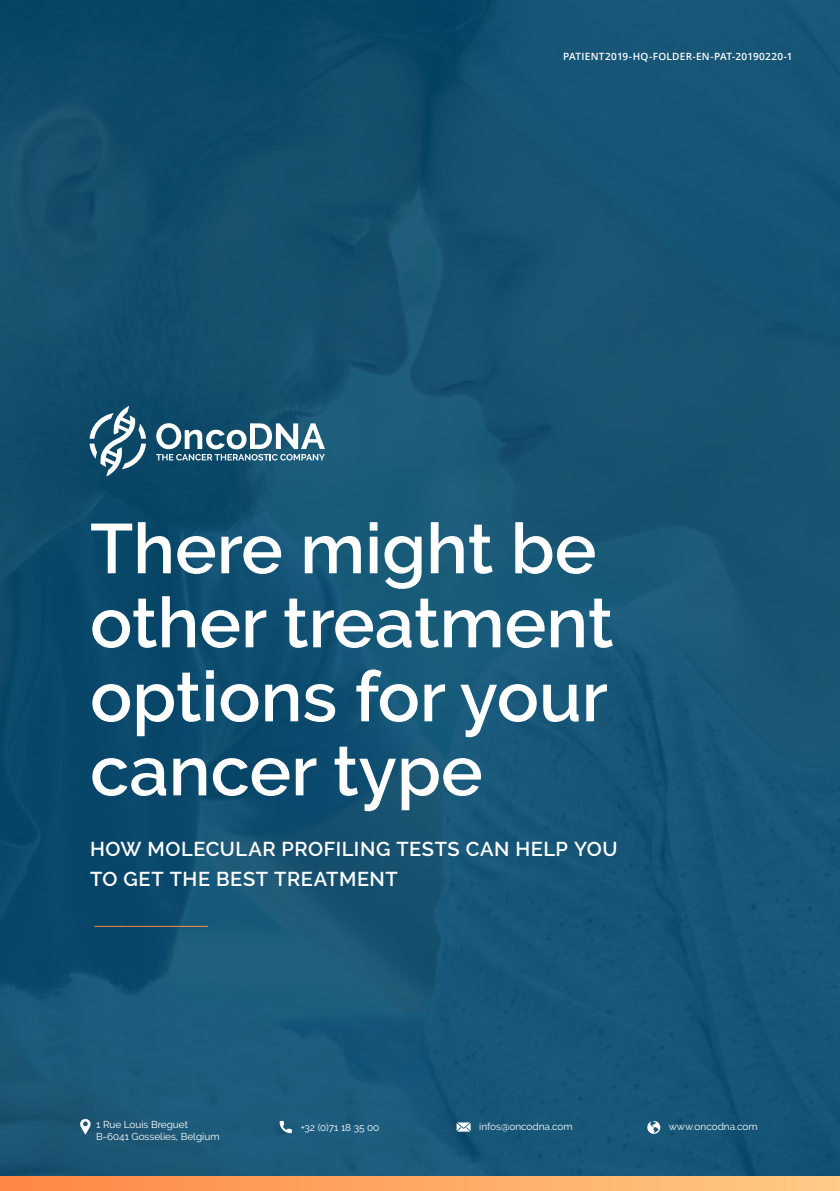
<style>
.page{position:relative;width:840px;height:1191px;background:#fff}
.page>*{position:absolute;margin:0;border:0;box-sizing:border-box;transform-origin:0 0}
.t1{font:600 70px/74px "Raleway";color:#fff}
.t2{font:600 20px/30.2px "Raleway";letter-spacing:.025em;color:#fff}
.t3{font:10px "Raleway";color:#fff}
.t4{font:600 10px "Open Sans";letter-spacing:.025em;color:#fff}
</style>
<div class="page">
<div style="left:0;top:0;width:839px;height:1191px;background:linear-gradient(to right,#104d6d,#195878)"></div>
<svg style="left:456px;top:1122px;width:14px;height:9px"></svg>
<svg style="left:80px;top:1119px;width:11px;height:15px"></svg>
<svg style="left:647px;top:1120px;width:13px;height:13px"></svg>
<svg style="left:279px;top:1120px;width:13px;height:13px"></svg>
<svg style="left:0;top:1176px;width:839px;height:15px;background:#ffa864"></svg>
<svg style="left:156px;top:423px;width:169px;height:37px"></svg>
<svg style="left:89px;top:406px;width:57px;height:70px"></svg>
<hr style="left:94px;top:926px;width:114px;height:1px;background:#fff">
<p class="t4" style="left:562px;top:49px;width:231px">PATIENT2019-HQ-FOLDER-EN-PAT-20190220-1</p>
<h1 class="t1" style="left:90px;top:512px;width:524px">There might be other treatment options for your cancer type</h1>
<h2 class="t2" style="left:90px;top:833px;width:528px">HOW MOLECULAR PROFILING TESTS CAN HELP YOU<br>TO GET THE BEST TREATMENT</h2>
<p class="t3" style="left:96px;top:1118px;width:93px">1 Rue Louis Breguet</p>
<p class="t3" style="left:300px;top:1121px;width:80px">+32 (0)71 18 35 00</p>
<p class="t3" style="left:479px;top:1121px;width:95px">infos@oncodna.com</p>
<p class="t3" style="left:668px;top:1121px;width:90px">www.oncodna.com</p>
<p class="t3" style="left:96px;top:1130px;width:125px">B-6041 Gosselies, Belgium</p>
</div>
